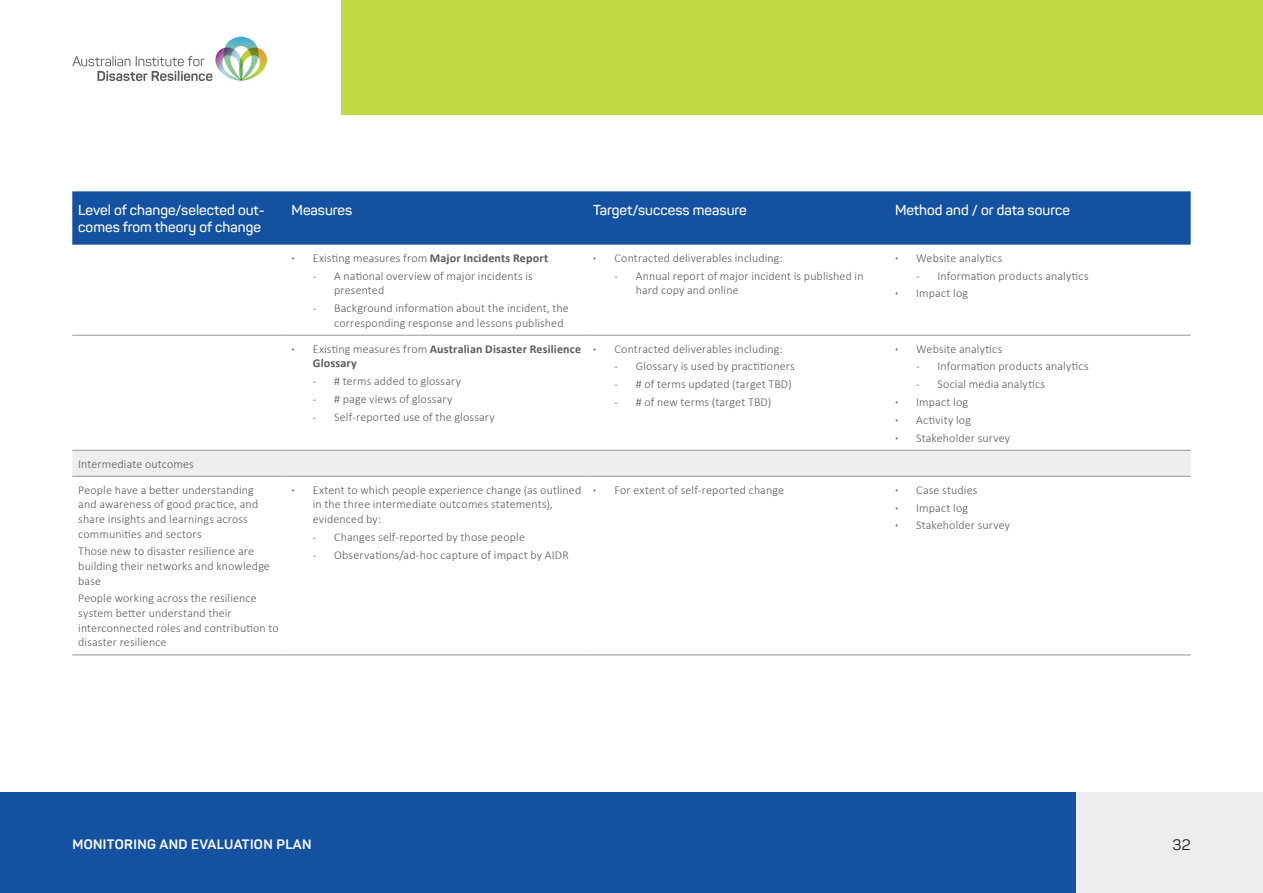
<style>
.page{position:relative;width:1263px;height:893px;background:#fff}
.page>*{position:absolute;margin:0;border:0;box-sizing:border-box;transform-origin:0 0}
.t1{font:15px "Panton";color:#1d1d1f}
.t2{font:600 14.25px/17.2px "Panton";color:#fff}
.t3{font:700 13.5px "Panton";letter-spacing:.03em;color:#fff}
.t4{font:300 12px/14.7px "Calibri";letter-spacing:.01em;color:#58595b}
.t5{font:700 12px/14.7px "Calibri";letter-spacing:.015em;color:#58595b}
.s1{font-weight:300}
.s2{font-weight:700}
</style>
<div class="page">
<div style="left:340px;top:0;width:923px;height:115px;background:#c3d941"></div>
<div style="left:0;top:792px;width:1076px;height:101px;background:#1452a1"></div>
<div style="left:1076px;top:792px;width:187px;height:101px;background:#eeeded"></div>
<svg style="left:72px;top:37px;width:195px;height:44px"></svg>
<div style="left:72px;top:191px;width:1119px;height:54px;background:#1452a1"></div>
<div style="left:72px;top:451px;width:1119px;height:25px;background:#efeeed"></div>
<hr style="left:72px;top:335px;width:214px;height:1px;background:#939598">
<hr style="left:286px;top:335px;width:301px;height:1px;background:#939598">
<hr style="left:587px;top:335px;width:302px;height:1px;background:#939598">
<hr style="left:889px;top:335px;width:302px;height:1px;background:#939598">
<hr style="left:72px;top:450px;width:214px;height:1px;background:#939598">
<hr style="left:286px;top:450px;width:301px;height:1px;background:#939598">
<hr style="left:587px;top:450px;width:302px;height:1px;background:#939598">
<hr style="left:889px;top:450px;width:302px;height:1px;background:#939598">
<hr style="left:72px;top:476px;width:214px;height:1px;background:#939598">
<hr style="left:286px;top:476px;width:301px;height:1px;background:#939598">
<hr style="left:587px;top:476px;width:302px;height:1px;background:#939598">
<hr style="left:889px;top:476px;width:302px;height:1px;background:#939598">
<hr style="left:72px;top:655px;width:214px;height:1px;background:#939598">
<hr style="left:286px;top:655px;width:301px;height:1px;background:#939598">
<hr style="left:587px;top:655px;width:302px;height:1px;background:#939598">
<hr style="left:889px;top:655px;width:302px;height:1px;background:#939598">
<p class="t2" style="left:78px;top:201px;width:188px">Level of change/selected out&shy;comes from theory of change</p>
<p class="t2" style="left:292px;top:201px;width:62px">Measures</p>
<p class="t2" style="left:593px;top:201px;width:155px">Target/success measure</p>
<p class="t2" style="left:895px;top:201px;width:176px">Method and / or data source</p>
<p class="t5" style="left:292px;top:250px;width:258px">· <span class="s1">Existing measures from</span> Major Incidents Report</p>
<p class="t4" style="left:334px;top:268px;width:200px;text-indent:-21px">- A national overview of major incidents is presented</p>
<p class="t4" style="left:334px;top:301px;width:236px;text-indent:-21px">- Background information about the incident, the corresponding response and lessons published</p>
<p class="t4" style="left:593px;top:250px;width:191px"><span class="s2">·</span> Contracted deliverables including:</p>
<p class="t4" style="left:636px;top:268px;width:229px;text-indent:-21px">- Annual report of major incident is published in hard copy and online</p>
<p class="t4" style="left:895px;top:250px;width:109px"><span class="s2">·</span> Website analytics</p>
<p class="t4" style="left:895px;top:267px;width:195px;line-height:17.9px;text-indent:21px">- Information products analytics <span class="s2">·</span> Impact log</p>
<p class="t4" style="left:78px;top:451px;width:177px;line-height:26px">Intermediate outcomes<br>People have a better understanding</p>
<p class="t4" style="left:78px;top:497px;width:181px">and awareness of good practice, and share insights and learnings across communities and sectors</p>
<p class="t4" style="left:78px;top:544px;width:193px">Those new to disaster resilience are building their networks and knowledge base</p>
<p class="t4" style="left:78px;top:591px;width:202px">People working across the resilience system better understand their interconnected roles and contribution to disaster resilience</p>
<p class="t5" style="left:313px;top:341px;width:270px;text-indent:-21px">· <span class="s1">Existing measures from</span> Australian Disaster Resilience<br>Glossary</p>
<p class="t4" style="left:313px;top:374px;width:150px">- # terms added to glossary</p>
<p class="t4" style="left:313px;top:391px;width:141px">- # page views of glossary</p>
<p class="t4" style="left:313px;top:409px;width:183px">- Self-reported use of the glossary</p>
<p class="t4" style="left:593px;top:341px;width:191px"><span class="s2">·</span> Contracted deliverables including:</p>
<p class="t4" style="left:615px;top:359px;width:182px">- Glossary is used by practitioners</p>
<p class="t4" style="left:615px;top:377px;width:179px">- # of terms updated (target TBD)</p>
<p class="t4" style="left:615px;top:395px;width:158px">- # of new terms (target TBD)</p>
<p class="t4" style="left:895px;top:341px;width:109px"><span class="s2">·</span> Website analytics</p>
<p class="t4" style="left:916px;top:359px;width:174px">- Information products analytics</p>
<p class="t4" style="left:895px;top:375px;width:152px;line-height:17.9px;text-indent:21px">- Social media analytics <span class="s2">·</span> Impact log<br><span class="s2">·</span> Activity log<br><span class="s2">·</span> Stakeholder survey</p>
<p class="t4" style="left:313px;top:482px;width:270px;text-indent:-21px"><span class="s2">·</span> Extent to which people experience change (as outlined in the three intermediate outcomes statements), evidenced by:</p>
<p class="t4" style="left:313px;top:529px;width:214px">- Changes self-reported by those people</p>
<p class="t4" style="left:313px;top:547px;width:257px">- Observations/ad-hoc capture of impact by AIDR</p>
<p class="t4" style="left:593px;top:482px;width:192px"><span class="s2">·</span> For extent of self-reported change</p>
<p class="t4" style="left:895px;top:481px;width:117px;line-height:17.9px"><span class="s2">·</span> Case studies<br><span class="s2">·</span> Impact log<br><span class="s2">·</span> Stakeholder survey</p>
<p class="t3" style="left:72px;top:835px;width:241px">MONITORING AND EVALUATION PLAN</p>
<p class="t1" style="left:1172px;top:835px;width:20px">32</p>
</div>
